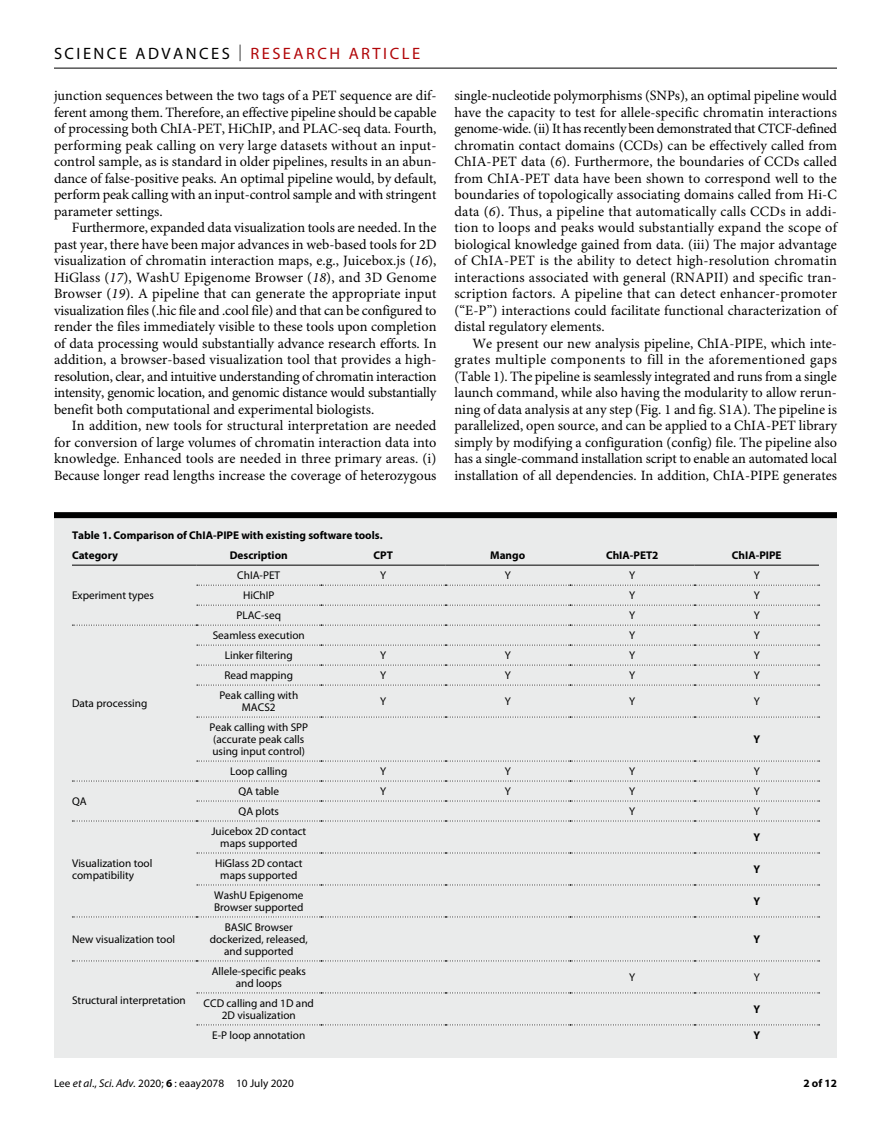
<style>
.page{position:relative;width:891px;height:1134px;background:#fff}
.page>*{position:absolute;margin:0;border:0;box-sizing:border-box;transform-origin:0 0}
.t1{font:16.5px "Myriad Pro";letter-spacing:.15em;color:#000}
.t2{font:14.25px/16.5px "Minion Pro";color:#000;text-align:justify}
.t3{font:11.25px/12px "Myriad Pro";color:#000;text-align:center}
.t4{font:700 11.25px/20px "Myriad Pro";color:#000}
.s1{font-weight:300}
.s2{color:#b10508}
.s3{font-style:italic}
.s4{font-weight:700}
</style>
<div class="page">
<hr style="left:54px;top:68px;width:783px;height:1px;background:#000">
<div style="left:54px;top:513px;width:783px;height:545px;background:#eaebeb"></div>
<div style="left:54px;top:512px;width:783px;height:6px;background:#000"></div>
<hr style="left:72px;top:565px;width:124px;height:1px;background:#000">
<hr style="left:196px;top:565px;width:125px;height:1px;background:#000">
<hr style="left:321px;top:565px;width:125px;height:1px;background:#000">
<hr style="left:446px;top:565px;width:124px;height:1px;background:#000">
<hr style="left:570px;top:565px;width:124px;height:1px;background:#000">
<hr style="left:694px;top:565px;width:125px;height:1px;background:#000">
<svg style="left:197px;top:585px;width:623px;height:1px"></svg>
<svg style="left:197px;top:605px;width:623px;height:1px"></svg>
<svg style="left:72px;top:625px;width:748px;height:1px"></svg>
<svg style="left:197px;top:645px;width:623px;height:1px"></svg>
<svg style="left:197px;top:665px;width:623px;height:1px"></svg>
<svg style="left:197px;top:685px;width:623px;height:1px"></svg>
<svg style="left:197px;top:717px;width:623px;height:1px"></svg>
<svg style="left:197px;top:761px;width:623px;height:1px"></svg>
<svg style="left:72px;top:781px;width:748px;height:1px"></svg>
<svg style="left:197px;top:801px;width:623px;height:1px"></svg>
<svg style="left:72px;top:821px;width:748px;height:1px"></svg>
<svg style="left:197px;top:853px;width:623px;height:1px"></svg>
<svg style="left:197px;top:885px;width:623px;height:1px"></svg>
<svg style="left:72px;top:917px;width:748px;height:1px"></svg>
<svg style="left:197px;top:993px;width:623px;height:1px"></svg>
<svg style="left:197px;top:1025px;width:623px;height:1px"></svg>
<svg style="left:72px;top:961px;width:748px;height:1px"></svg>
<p class="t1" style="left:54px;top:40px;width:368px">SCIENCE ADVANCES <span class="s1">|</span> <span class="s2">RESEARCH ARTICLE</span></p>
<p class="t2" style="left:54px;top:89px;width:384px">junction sequences between the two tags of a PET sequence are dif&shy;ferent among them. Therefore, an effective pipeline should be capable of processing both ChIA-PET, HiChIP, and PLAC-seq data. Fourth, performing peak calling on very large datasets without an input&shy;control sample, as is standard in older pipelines, results in an abun&shy;dance of false-positive peaks. An optimal pipeline would, by default, perform peak calling with an input-control sample and with stringent parameter settings.</p>
<p class="t2" style="left:54px;top:221px;width:384px;text-indent:18px">Furthermore, expanded data visualization tools are needed. In the past year, there have been major advances in web-based tools for 2D visualization of chromatin interaction maps, e.g., Juicebox.js (<span class="s3">16</span>), HiGlass (<span class="s3">17</span>), WashU Epigenome Browser (<span class="s3">18</span>), and 3D Genome Browser (<span class="s3">19</span>). A pipeline that can generate the appropriate input visualization files (.hic file and .cool file) and that can be configured to render the files immediately visible to these tools upon completion of data processing would substantially advance research efforts. In addition, a browser-based visualization tool that provides a high&shy;resolution, clear, and intuitive understanding of chromatin interaction intensity, genomic location, and genomic distance would substantially benefit both computational and experimental biologists.</p>
<p class="t2" style="left:54px;top:419px;width:384px;text-indent:18px">In addition, new tools for structural interpretation are needed for conversion of large volumes of chromatin interaction data into knowledge. Enhanced tools are needed in three primary areas. (i)<br>Because longer read lengths increase the coverage of heterozygous</p>
<p class="t2" style="left:454px;top:89px;width:384px">single-nucleotide polymorphisms (SNPs), an optimal pipeline would have the capacity to test for allele-specific chromatin interactions genome-wide. (ii) It has recently been demonstrated that CTCF-defined chromatin contact domains (CCDs) can be effectively called from ChIA-PET data (<span class="s3">6</span>). Furthermore, the boundaries of CCDs called from ChIA-PET data have been shown to correspond well to the boundaries of topologically associating domains called from Hi-C data (<span class="s3">6</span>). Thus, a pipeline that automatically calls CCDs in addi&shy;tion to loops and peaks would substantially expand the scope of biological knowledge gained from data. (iii) The major advantage of ChIA-PET is the ability to detect high-resolution chromatin interactions associated with general (RNAPII) and specific tran&shy;scription factors. A pipeline that can detect enhancer-promoter (“E-P”) interactions could facilitate functional characterization of distal regulatory elements.</p>
<p class="t2" style="left:454px;top:336px;width:384px;text-indent:18px">We present our new analysis pipeline, ChIA-PIPE, which inte&shy;grates multiple components to fill in the aforementioned gaps (Table 1). The pipeline is seamlessly integrated and runs from a single launch command, while also having the modularity to allow rerun&shy;ning of data analysis at any step (Fig. 1 and fig. S1A). The pipeline is parallelized, open source, and can be applied to a ChIA-PET library simply by modifying a configuration (config) file. The pipeline also has a single-command installation script to enable an automated local installation of all dependencies. In addition, ChIA-PIPE generates</p>
<p class="t4" style="left:72px;top:524px;width:312px">Table 1. Comparison of ChIA-PIPE with existing software tools.<br>Category</p>
<p class="t4" style="left:230px;top:544px;width:60px">Description</p>
<p class="t4" style="left:374px;top:544px;width:21px">CPT</p>
<p class="t4" style="left:490px;top:544px;width:37px">Mango</p>
<p class="t4" style="left:606px;top:544px;width:54px">ChIA-PET2</p>
<p class="t4" style="left:732px;top:544px;width:51px">ChIA-PIPE</p>
<p class="t3" style="left:72px;top:590px;width:83px">Experiment types</p>
<p class="t3" style="left:72px;top:697px;width:77px">Data processing</p>
<p class="t3" style="left:72px;top:795px;width:16px">QA</p>
<p class="t3" style="left:72px;top:857px;width:82px;text-align:left">Visualization tool compatibility</p>
<p class="t3" style="left:237px;top:570px;width:44px">ChIA-PET</p>
<p class="t3" style="left:380px;top:570px;width:8px">Y</p>
<p class="t3" style="left:505px;top:570px;width:8px">Y</p>
<p class="t3" style="left:629px;top:570px;width:8px">Y</p>
<p class="t3" style="left:754px;top:570px;width:8px">Y</p>
<p class="t3" style="left:243px;top:590px;width:33px">HiChIP</p>
<p class="t3" style="left:629px;top:590px;width:8px">Y</p>
<p class="t3" style="left:754px;top:590px;width:8px">Y</p>
<p class="t3" style="left:236px;top:610px;width:46px">PLAC-seq</p>
<p class="t3" style="left:629px;top:610px;width:8px">Y</p>
<p class="t3" style="left:754px;top:610px;width:8px">Y</p>
<p class="t3" style="left:213px;top:629px;width:94px">Seamless execution</p>
<p class="t3" style="left:629px;top:629px;width:8px">Y</p>
<p class="t3" style="left:754px;top:629px;width:8px">Y</p>
<p class="t3" style="left:225px;top:649px;width:69px">Linker filtering</p>
<p class="t3" style="left:380px;top:649px;width:8px">Y</p>
<p class="t3" style="left:505px;top:649px;width:8px">Y</p>
<p class="t3" style="left:629px;top:649px;width:8px">Y</p>
<p class="t3" style="left:754px;top:649px;width:8px">Y</p>
<p class="t3" style="left:224px;top:669px;width:70px">Read mapping</p>
<p class="t3" style="left:380px;top:669px;width:8px">Y</p>
<p class="t3" style="left:505px;top:669px;width:8px">Y</p>
<p class="t3" style="left:629px;top:669px;width:8px">Y</p>
<p class="t3" style="left:754px;top:669px;width:8px">Y</p>
<p class="t3" style="left:219px;top:689px;width:80px">Peak calling with<br>MACS2</p>
<p class="t3" style="left:380px;top:695px;width:8px">Y</p>
<p class="t3" style="left:505px;top:695px;width:8px">Y</p>
<p class="t3" style="left:629px;top:695px;width:8px">Y</p>
<p class="t3" style="left:754px;top:695px;width:8px">Y</p>
<p class="t3" style="left:209px;top:721px;width:100px;text-align:left">Peak calling with SPP (accurate peak calls using input control)</p>
<p class="t4" style="left:753px;top:728px;width:8px">Y</p>
<p class="t3" style="left:230px;top:765px;width:59px">Loop calling</p>
<p class="t3" style="left:380px;top:765px;width:8px">Y</p>
<p class="t3" style="left:505px;top:765px;width:8px">Y</p>
<p class="t3" style="left:629px;top:765px;width:8px">Y</p>
<p class="t3" style="left:754px;top:765px;width:8px">Y</p>
<p class="t3" style="left:238px;top:785px;width:42px">QA table</p>
<p class="t3" style="left:380px;top:785px;width:8px">Y</p>
<p class="t3" style="left:505px;top:785px;width:8px">Y</p>
<p class="t3" style="left:629px;top:785px;width:8px">Y</p>
<p class="t3" style="left:754px;top:785px;width:8px">Y</p>
<p class="t3" style="left:239px;top:805px;width:42px">QA plots</p>
<p class="t3" style="left:629px;top:805px;width:8px">Y</p>
<p class="t3" style="left:754px;top:805px;width:8px">Y</p>
<p class="t3" style="left:211px;top:825px;width:96px">Juicebox 2D contact maps supported</p>
<p class="t4" style="left:753px;top:826px;width:8px">Y</p>
<p class="t3" style="left:215px;top:857px;width:89px">HiGlass 2D contact maps supported</p>
<p class="t4" style="left:753px;top:858px;width:8px">Y</p>
<p class="t3" style="left:214px;top:889px;width:91px;text-align:left">WashU Epigenome<br>Browser supported</p>
<p class="t4" style="left:753px;top:890px;width:8px">Y</p>
<p class="t3" style="left:72px;top:933px;width:105px">New visualization tool</p>
<p class="t3" style="left:210px;top:921px;width:100px">BASIC Browser dockerized, released, and supported</p>
<p class="t4" style="left:753px;top:928px;width:8px">Y</p>
<p class="t3" style="left:72px;top:994px;width:115px">Structural interpretation</p>
<p class="t3" style="left:212px;top:965px;width:96px">Allele-specific peaks and loops</p>
<p class="t3" style="left:629px;top:971px;width:8px">Y</p>
<p class="t3" style="left:754px;top:971px;width:8px">Y</p>
<p class="t3" style="left:204px;top:997px;width:112px">CCD calling and 1D and<br>2D visualization</p>
<p class="t4" style="left:753px;top:998px;width:8px">Y</p>
<p class="t3" style="left:212px;top:1029px;width:95px">E-P loop annotation</p>
<p class="t4" style="left:753px;top:1024px;width:8px">Y</p>
<p class="t3" style="left:54px;top:1078px;width:241px">Lee <span class="s3">et al</span>., <span class="s3">Sci. Adv.</span> 2020; <span class="s4">6</span> : eaay2078 10 July 2020</p>
<p class="t4" style="left:803px;top:1072px;width:35px">2 of 12</p>
</div>
